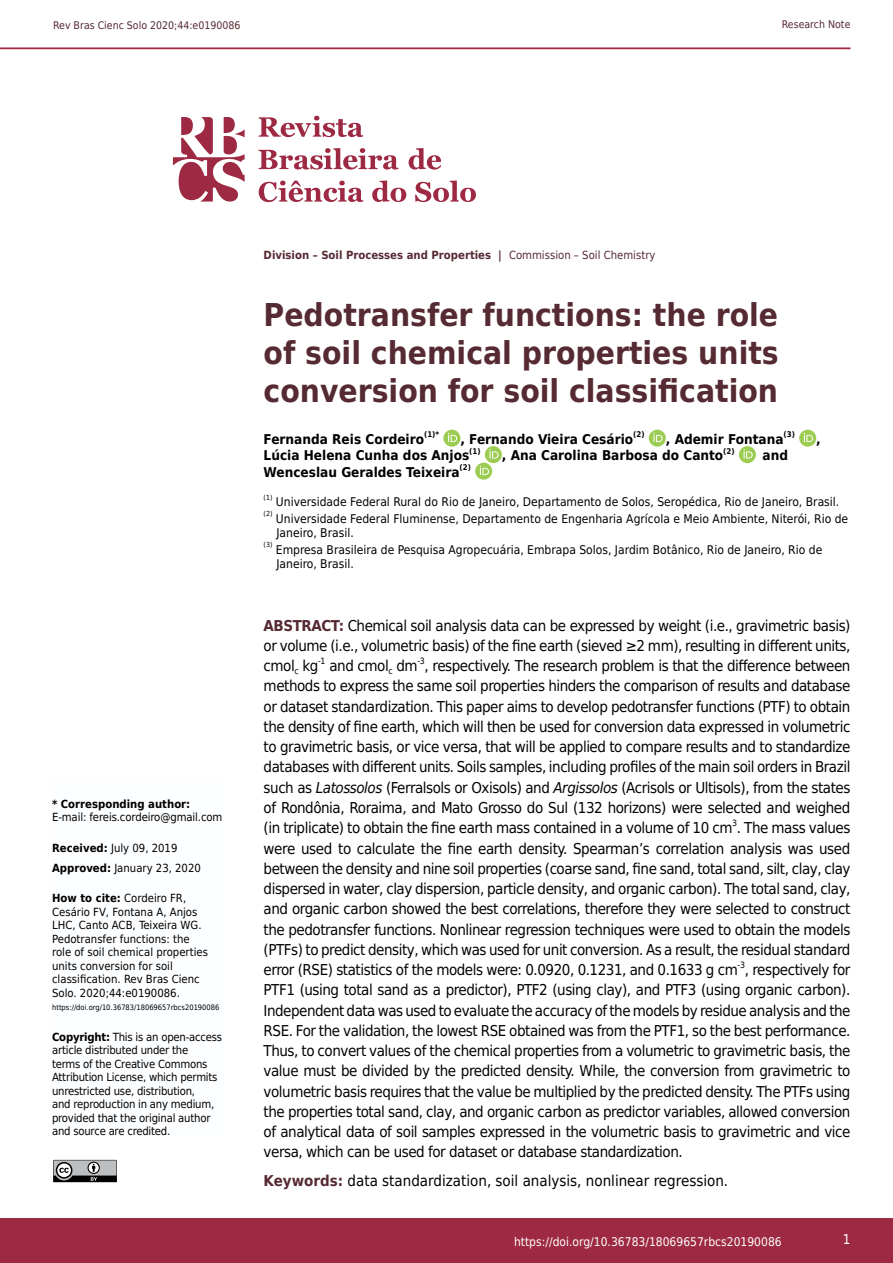
<style>
.page{position:relative;width:893px;height:1263px;background:#fff}
.page>*{position:absolute;margin:0;border:0;box-sizing:border-box;transform-origin:0 0}
.t1{font:700 31.5px/37.8px "DejaVu Sans Condensed";color:#562a32;text-align:justify}
.t2{font:15px/20.2px "DejaVu Sans Condensed";letter-spacing:-.03em;color:#000;text-align:justify}
.t3{font:15px "DejaVu Sans Condensed";color:#000}
.t4{font:700 13.5px "DejaVu Sans Condensed";color:#000}
.t5{font:13.5px "DejaVu Sans Condensed";color:#fff}
.t6{font:12px/14.4px "DejaVu Sans Condensed";color:#000}
.t7{font:12px "DejaVu Sans Condensed";color:#fff}
.t8{font:11.25px/13.5px "DejaVu Sans Condensed";letter-spacing:-.02em;color:#000}
.t9{font:11.25px/13.5px "DejaVu Sans Condensed";color:#000}
.t10{font:700 11.25px "DejaVu Sans Condensed";color:#562a32}
.t11{font:700 11.25px "DejaVu Sans Condensed";color:#000}
.t12{font:10.5px "DejaVu Sans Condensed";color:#562a32}
.t13{font:8.7px "DejaVu Sans Condensed";color:#000}
.t14{font:700 7.8px "DejaVu Sans Condensed";color:#000}
.t15{font:7.5px "DejaVu Sans Condensed";color:#000}
.t16{font:6.9px "DejaVu Sans Condensed";color:#000}
.s1{font-weight:400}
.s2{font-weight:700}
.s3{font-weight:700;color:#562a32}
.s4{font-style:italic}
</style>
<div class="page">
<hr style="left:0;top:47px;width:850px;height:2px;background:#9e2943">
<svg style="left:53px;top:1160px;width:64px;height:22px"></svg>
<div style="left:0;top:1218px;width:893px;height:45px;background:#9e2943"></div>
<div style="left:443px;top:430px;width:17px;height:17px;background:#9ccc51;border-radius:50%"></div>
<svg style="left:448px;top:433px;width:9px;height:9px"></svg>
<div style="left:649px;top:430px;width:17px;height:17px;background:#9ccc51;border-radius:50%"></div>
<svg style="left:653px;top:433px;width:10px;height:9px"></svg>
<div style="left:799px;top:430px;width:17px;height:17px;background:#9ccc51;border-radius:50%"></div>
<svg style="left:804px;top:433px;width:9px;height:9px"></svg>
<div style="left:485px;top:446px;width:17px;height:17px;background:#9ccc51;border-radius:50%"></div>
<svg style="left:489px;top:449px;width:10px;height:9px"></svg>
<div style="left:739px;top:446px;width:17px;height:17px;background:#9ccc51;border-radius:50%"></div>
<svg style="left:743px;top:449px;width:10px;height:9px"></svg>
<svg style="left:475px;top:463px;width:17px;height:17px"></svg>
<svg style="left:480px;top:466px;width:9px;height:9px"></svg>
<svg style="left:173px;top:115px;width:303px;height:88px"></svg>
<p class="t12" style="left:53px;top:17px;width:189px">Rev Bras Cienc Solo 2020;44:e0190086</p>
<p class="t12" style="left:782px;top:16px;width:70px">Research Note</p>
<p class="t10" style="left:264px;top:246px;width:393px">Division – Soil Processes and Properties | <span class="s1">Commission – Soil Chemistry</span></p>
<p class="t11" style="left:52px;top:795px;width:140px">* Corresponding author:</p>
<p class="t8" style="left:52px;top:810px;width:172px">E-mail: fereis.cordeiro@gmail.com</p>
<p class="t9" style="left:52px;top:838px;width:150px;line-height:20px"><span class="s2">Received:</span> July 09, 2019<br><span class="s2">Approved:</span> January 23, 2020</p>
<p class="t9" style="left:52px;top:891px;width:157px"><span class="s2">How to cite:</span> Cordeiro FR,<br>Cesário FV, Fontana A, Anjos<br>LHC, Canto ACB, Teixeira WG.<br>Pedotransfer functions: the role of soil chemical properties units conversion for soil classification. Rev Bras Cienc<br>Solo. 2020;44:e0190086.</p>
<p class="t15" style="left:52px;top:1002px;width:169px">https://doi.org/10.36783/18069657rbcs20190086</p>
<p class="t8" style="left:52px;top:1030px;width:172px"><span class="s2">Copyright:</span> This is an open-access article distributed under the<br>terms of the Creative Commons<br>Attribution License, which permits unrestricted use, distribution,<br>and reproduction in any medium, provided that the original author and source are credited.</p>
<h1 class="t1" style="left:264px;top:295px;width:517px">Pedotransfer functions: the role of soil chemical properties units conversion for soil classification</h1>
<p class="t4" style="left:264px;top:428px;width:162px">Fernanda Reis Cordeiro</p>
<p class="t14" style="left:424px;top:428px;width:17px">(1)*</p>
<p class="t4" style="left:460px;top:428px;width:174px">, Fernando Vieira Cesário</p>
<p class="t14" style="left:633px;top:428px;width:13px">(2)</p>
<p class="t4" style="left:666px;top:428px;width:119px">, Ademir Fontana</p>
<p class="t14" style="left:784px;top:428px;width:13px">(3)</p>
<p class="t4" style="left:816px;top:428px;width:6px">,</p>
<p class="t4" style="left:264px;top:444px;width:207px">Lúcia Helena Cunha dos Anjos</p>
<p class="t14" style="left:469px;top:444px;width:13px">(1)</p>
<p class="t4" style="left:502px;top:444px;width:223px">, Ana Carolina Barbosa do Canto</p>
<p class="t14" style="left:723px;top:444px;width:13px">(2)</p>
<p class="t4" style="left:763px;top:444px;width:27px">and</p>
<p class="t4" style="left:264px;top:461px;width:197px">Wenceslau Geraldes Teixeira</p>
<p class="t14" style="left:460px;top:461px;width:13px">(2)</p>
<p class="t16" style="left:264px;top:492px;width:10px">(1)</p>
<p class="t6" style="left:276px;top:494px;width:565px">Universidade Federal Rural do Rio de Janeiro, Departamento de Solos, Seropédica, Rio de Janeiro, Brasil.</p>
<p class="t16" style="left:264px;top:508px;width:10px">(2)</p>
<p class="t6" style="left:276px;top:511px;width:574px">Universidade Federal Fluminense, Departamento de Engenharia Agrícola e Meio Ambiente, Niterói, Rio de<br>Janeiro, Brasil.</p>
<p class="t16" style="left:264px;top:539px;width:10px">(3)</p>
<p class="t6" style="left:276px;top:542px;width:548px">Empresa Brasileira de Pesquisa Agropecuária, Embrapa Solos, Jardim Botânico, Rio de Janeiro, Rio de<br>Janeiro, Brasil.</p>
<p class="t2" style="left:264px;top:615px;width:588px"><span class="s3">ABSTRACT:</span> Chemical soil analysis data can be expressed by weight (i.e., gravimetric basis) or volume (i.e., volumetric basis) of the fine earth (sieved ≥2 mm), resulting in different units, cmol<sub>c</sub> kg</p>
<p class="t13" style="left:318px;top:654px;width:9px">-1</p>
<p class="t2" style="left:329px;top:655px;width:90px">and cmol<sub>c</sub> dm</p>
<p class="t13" style="left:417px;top:654px;width:9px">-3</p>
<p class="t2" style="left:264px;top:655px;width:588px;text-indent:161px">, respectively. The research problem is that the difference between methods to express the same soil properties hinders the comparison of results and database or dataset standardization. This paper aims to develop pedotransfer functions (PTF) to obtain the density of fine earth, which will then be used for conversion data expressed in volumetric to gravimetric basis, or vice versa, that will be applied to compare results and to standardize databases with different units. Soils samples, including profiles of the main soil orders in Brazil such as <span class="s4">Latossolos</span> (Ferralsols or Oxisols) and <span class="s4">Argissolos</span> (Acrisols or Ultisols), from the states of Rondônia, Roraima, and Mato Grosso do Sul (132 horizons) were selected and weighed (in triplicate) to obtain the fine earth mass contained in a volume of 10 cm . The mass values</p>
<p class="t13" style="left:732px;top:816px;width:6px">3</p>
<p class="t2" style="left:264px;top:838px;width:588px">were used to calculate the fine earth density. Spearman’s correlation analysis was used between the density and nine soil properties (coarse sand, fine sand, total sand, silt, clay, clay dispersed in water, clay dispersion, particle density, and organic carbon). The total sand, clay, and organic carbon showed the best correlations, therefore they were selected to construct the pedotransfer functions. Nonlinear regression techniques were used to obtain the models (PTFs) to predict density, which was used for unit conversion. As a result, the residual standard error (RSE) statistics of the models were: 0.0920, 0.1231, and 0.1633 g cm</p>
<p class="t13" style="left:738px;top:958px;width:9px">-3</p>
<p class="t2" style="left:264px;top:959px;width:588px;text-indent:481px">, respectively for PTF1 (using total sand as a predictor), PTF2 (using clay), and PTF3 (using organic carbon).<br>Independent data was used to evaluate the accuracy of the models by residue analysis and the RSE. For the validation, the lowest RSE obtained was from the PTF1, so the best performance.<br>Thus, to convert values of the chemical properties from a volumetric to gravimetric basis, the value must be divided by the predicted density. While, the conversion from gravimetric to volumetric basis requires that the value be multiplied by the predicted density. The PTFs using the properties total sand, clay, and organic carbon as predictor variables, allowed conversion of analytical data of soil samples expressed in the volumetric basis to gravimetric and vice versa, which can be used for dataset or database standardization.</p>
<p class="t3" style="left:264px;top:1168px;width:466px"><span class="s3">Keywords:</span> data standardization, soil analysis, nonlinear regression.</p>
<p class="t7" style="left:514px;top:1231px;width:269px">https://doi.org/10.36783/18069657rbcs20190086</p>
<p class="t5" style="left:843px;top:1228px;width:9px">1</p>
</div>
